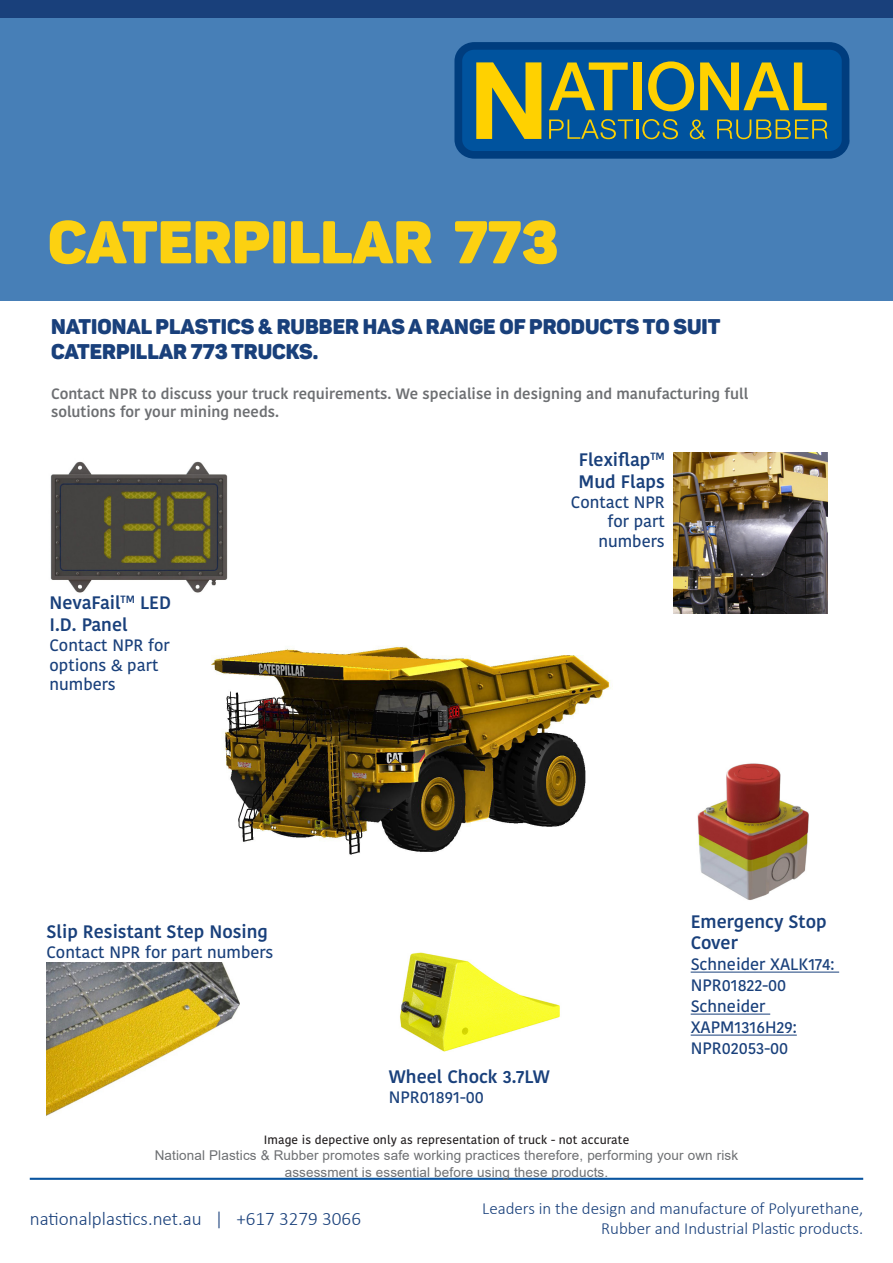
<style>
.page{position:relative;width:893px;height:1263px;background:#fff}
.page>*{position:absolute;margin:0;border:0;box-sizing:border-box;transform-origin:0 0}
.t1{font:59.4px "Panton Black Caps";color:#fcd111}
.t2{font:21px "Panton Black Caps";color:#19407b}
.t3{font:300 19.05px "Calibri";color:#19407b}
.t4{font:600 18px/21.6px "Kohinoor Devanagari";color:#19407b}
.t5{font:300 16.95px/20.4px "Calibri";color:#19407b;text-align:right}
.t6{font:500 16.5px "Kohinoor Devanagari";color:#19407b}
.t7{font:600 15px "Kohinoor Devanagari";color:#6d6f72}
.Body{font:13.5px/16.2px "Arial";letter-spacing:.01em;color:#6d6f72;text-align:center}
.Body-2{font:500 12px "Kohinoor Devanagari";letter-spacing:.01em;color:#231f20}
</style>
<div class="page">
<img style="left:211px;top:646px;width:402px;height:209px">
<img style="left:400px;top:952px;width:160px;height:100px">
<img style="left:697px;top:763px;width:112px;height:137px">
<img style="left:50px;top:461px;width:178px;height:132px">
<img style="left:47px;top:962px;width:193px;height:154px">
<hr style="left:691px;top:972px;width:148px;height:1px;background:#19407b">
<hr style="left:691px;top:1014px;width:79px;height:1px;background:#19407b">
<hr style="left:691px;top:1035px;width:106px;height:1px;background:#19407b">
<img style="left:673px;top:452px;width:155px;height:162px">
<div style="left:0;top:0;width:893px;height:301px;background:#477fb7"></div>
<div style="left:0;top:0;width:893px;height:18px;background:#19407b"></div>
<hr style="left:30px;top:1178px;width:833px;height:2px;background:#0a55a0">
<svg style="left:454px;top:42px;width:395px;height:117px;background:#024d94"></svg>
<svg style="left:549px;top:119px;width:84px;height:20px;background:#396f7a"></svg>
<hr style="left:636px;top:119px;width:2px;height:20px;background:#ffd100">
<svg style="left:642px;top:119px;width:36px;height:20px"></svg>
<svg style="left:690px;top:119px;width:16px;height:20px"></svg>
<svg style="left:717px;top:119px;width:111px;height:20px;background:#457572"></svg>
<svg style="left:549px;top:62px;width:79px;height:48px;background:#638460"></svg>
<div style="left:633px;top:62px;width:9px;height:48px;background:#ffd100"></div>
<svg style="left:648px;top:61px;width:46px;height:50px;background:#6c885a"></svg>
<svg style="left:700px;top:62px;width:127px;height:48px;background:#68865d"></svg>
<svg style="left:476px;top:62px;width:65px;height:77px;background:#a7a536"></svg>
<p class="t1" style="left:48px;top:204px;width:512px">CATERPILLAR 773</p>
<p class="t2" style="left:51px;top:313px;width:671px">NATIONAL PLASTICS &amp; RUBBER HAS A RANGE OF PRODUCTS TO SUIT</p>
<p class="t2" style="left:51px;top:338px;width:269px">CATERPILLAR 773 TRUCKS.</p>
<p class="t7" style="left:51px;top:385px;width:699px">Contact NPR to discuss your truck requirements. We specialise in designing and manufacturing full</p>
<p class="t7" style="left:51px;top:403px;width:229px">solutions for your mining needs.</p>
<p class="t4" style="left:50px;top:592px;width:123px">NevaFail<sup>TM</sup> LED</p>
<p class="t4" style="left:50px;top:614px;width:80px">I.D. Panel</p>
<p class="t6" style="left:50px;top:635px;width:122px">Contact NPR for</p>
<p class="t6" style="left:50px;top:655px;width:110px">options &amp; part</p>
<p class="t6" style="left:50px;top:675px;width:68px">numbers</p>
<p class="t4" style="left:47px;top:921px;width:223px">Slip Resistant Step Nosing</p>
<p class="t6" style="left:47px;top:942px;width:228px">Contact NPR for part numbers</p>
<p class="t4" style="left:579px;top:449px;width:88px">Flexiflap<sup>TM</sup></p>
<p class="t4" style="left:579px;top:471px;width:88px">Mud Flaps</p>
<p class="t6" style="left:571px;top:492px;width:95px">Contact NPR</p>
<p class="t6" style="left:607px;top:512px;width:59px">for part</p>
<p class="t6" style="left:598px;top:532px;width:68px">numbers</p>
<p class="t4" style="left:389px;top:1066px;width:162px">Wheel Chock 3.7LW</p>
<p class="t6" style="left:389px;top:1088px;width:97px">NPR01891-00</p>
<p class="t4" style="left:691px;top:911px;width:137px">Emergency Stop<br>Cover</p>
<p class="t6" style="left:691px;top:955px;width:145px">Schneider XALK174:</p>
<p class="t6" style="left:691px;top:976px;width:97px">NPR01822-00</p>
<p class="t6" style="left:691px;top:997px;width:76px">Schneider</p>
<p class="t6" style="left:691px;top:1018px;width:108px">XAPM1316H29:</p>
<p class="t6" style="left:691px;top:1039px;width:99px">NPR02053-00</p>
<p class="Body-2" style="left:264px;top:1133px;width:367px">Image is depective only as representation of truck - not accurate</p>
<p class="Body" style="left:155px;top:1147px;width:585px">National Plastics &amp; Rubber promotes safe working practices therefore, performing your own risk assessment is essential before using these products.</p>
<p class="t3" style="left:30px;top:1207px;width:333px">nationalplastics.net.au | +617 3279 3066</p>
<p class="t5" style="left:482px;top:1198px;width:382px">Leaders in the design and manufacture of Polyurethane,<br>Rubber and Industrial Plastic products.</p>
</div>
